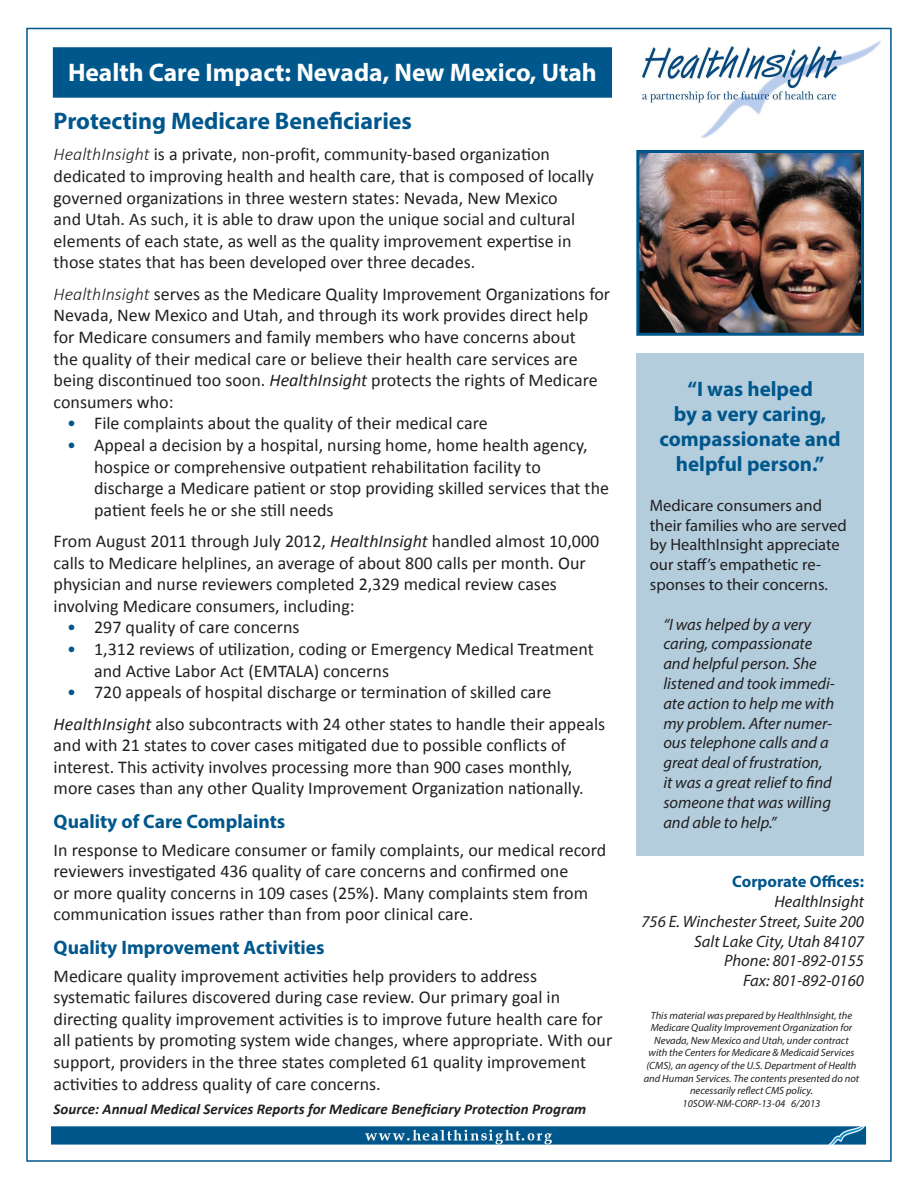
<style>
.page{position:relative;width:918px;height:1188px;background:#fff}
.page>*{position:absolute;margin:0;border:0;box-sizing:border-box;transform-origin:0 0}
.t1{font:700 25.5px "Myriad Pro";color:#fff}
.t2{font:700 24px "Myriad Pro";color:#00578c}
.t3{font:700 21px/25.2px "Myriad Pro";color:#00578c;text-align:center}
.t4{font:700 19.5px "Myriad Pro";color:#00578c}
.t5{font:18px/21.6px "Calibri";color:#231f20}
.t6{font:italic 16.5px/19.8px "Myriad Pro";color:#231f20}
.t7{font:16.5px/19.8px "Myriad Pro";color:#231f20}
.t8{font:700 16.5px "Myriad Pro";color:#00578c}
.t9{font:italic 700 15px "Calibri";color:#231f20}
.t10{font:italic 10.5px/12.6px "Myriad Pro";color:#231f20;text-align:center}
.s1{font-weight:300;font-style:italic}
.s2{font-style:italic}
.s3{color:#00578c}
</style>
<div class="page">
<img style="left:641px;top:41px;width:240px;height:97px">
<div style="left:54px;top:48px;width:557px;height:49px;background:#00578c"></div>
<div style="left:53px;top:47px;width:559px;height:51px;border:2px solid #00578c"></div>
<img style="left:53px;top:1128px;width:812px;height:15px">
<div style="left:50px;top:1125px;width:818px;height:21px;border:2px solid #fff"></div>
<div style="left:636px;top:353px;width:228px;height:502px;background:#b3cddd"></div>
<img style="left:640px;top:154px;width:220px;height:178px">
<div style="left:636px;top:150px;width:228px;height:186px;border:3px solid #00578c"></div>
<p class="t1" style="left:68px;top:56px;width:530px">Health Care Impact: Nevada, New Mexico, Utah</p>
<p class="t2" style="left:54px;top:105px;width:360px">Protecting Medicare Beneficiaries</p>
<p class="t5" style="left:54px;top:144px;width:542px"><span class="s1">HealthInsight</span> is a private, non-profit, community-based organization dedicated to improving health and health care, that is composed of locally governed organizations in three western states: Nevada, New Mexico<br>and Utah. As such, it is able to draw upon the unique social and cultural elements of each state, as well as the quality improvement expertise in those states that has been developed over three decades.</p>
<p class="t5" style="left:54px;top:283px;width:558px"><span class="s1">HealthInsight</span> serves as the Medicare Quality Improvement Organizations for Nevada, New Mexico and Utah, and through its work provides direct help for Medicare consumers and family members who have concerns about<br>the quality of their medical care or believe their health care services are being discontinued too soon. <span class="s2">HealthInsight</span> protects the rights of Medicare consumers who:</p>
<p class="t5" style="left:67px;top:413px;width:422px"><span class="s3">•</span> File complaints about the quality of their medical care</p>
<p class="t5" style="left:94px;top:434px;width:516px;text-indent:-27px"><span class="s3">•</span> Appeal a decision by a hospital, nursing home, home health agency, hospice or comprehensive outpatient rehabilitation facility to discharge a Medicare patient or stop providing skilled services that the patient feels he or she still needs</p>
<p class="t5" style="left:54px;top:530px;width:547px">From August 2011 through July 2012, <span class="s2">HealthInsight</span> handled almost 10,000 calls to Medicare helplines, an average of about 800 calls per month. Our physician and nurse reviewers completed 2,329 medical review cases involving Medicare consumers, including:</p>
<p class="t5" style="left:67px;top:617px;width:234px"><span class="s3">•</span> 297 quality of care concerns</p>
<p class="t5" style="left:94px;top:638px;width:501px;text-indent:-27px"><span class="s3">•</span> 1,312 reviews of utilization, coding or Emergency Medical Treatment and Active Labor Act (EMTALA) concerns</p>
<p class="t5" style="left:67px;top:682px;width:486px"><span class="s3">•</span> 720 appeals of hospital discharge or termination of skilled care</p>
<p class="t5" style="left:54px;top:713px;width:553px"><span class="s2">HealthInsight</span> also subcontracts with 24 other states to handle their appeals and with 21 states to cover cases mitigated due to possible conflicts of interest. This activity involves processing more than 900 cases monthly, more cases than any other Quality Improvement Organization nationally.</p>
<p class="t4" style="left:54px;top:808px;width:233px">Quality of Care Complaints</p>
<p class="t5" style="left:54px;top:839px;width:554px">In response to Medicare consumer or family complaints, our medical record reviewers investigated 436 quality of care concerns and confirmed one<br>or more quality concerns in 109 cases (25%). Many complaints stem from communication issues rather than from poor clinical care.</p>
<p class="t4" style="left:54px;top:934px;width:273px">Quality Improvement Activities</p>
<p class="t5" style="left:54px;top:965px;width:560px">Medicare quality improvement activities help providers to address systematic failures discovered during case review. Our primary goal in directing quality improvement activities is to improve future health care for all patients by promoting system wide changes, where appropriate. With our support, providers in the three states completed 61 quality improvement activities to address quality of care concerns.</p>
<p class="t9" style="left:54px;top:1100px;width:534px">Source: Annual Medical Services Reports for Medicare Beneficiary Protection Program</p>
<p class="t3" style="left:660px;top:375px;width:183px">“I was helped<br>by a very caring, compassionate and helpful person.”</p>
<p class="t7" style="left:650px;top:495px;width:198px">Medicare consumers and their families who are served by HealthInsight appreciate our staff’s empathetic re&shy;sponses to their concerns.</p>
<p class="t6" style="left:663px;top:614px;width:173px">“I was helped by a very caring, compassionate and helpful person. She listened and took immedi&shy;ate action to help me with my problem. After numer&shy;ous telephone calls and a great deal of frustration, it was a great relief to find someone that was willing and able to help.”</p>
<p class="t8" style="left:732px;top:871px;width:133px">Corporate Offices:</p>
<p class="t6" style="left:775px;top:891px;width:91px">HealthInsight</p>
<p class="t6" style="left:641px;top:911px;width:224px">756 E. Winchester Street, Suite 200</p>
<p class="t6" style="left:694px;top:931px;width:171px">Salt Lake City, Utah 84107</p>
<p class="t6" style="left:724px;top:951px;width:141px">Phone: 801-892-0155</p>
<p class="t6" style="left:743px;top:971px;width:122px">Fax: 801-892-0160</p>
<p class="t10" style="left:644px;top:1009px;width:217px">This material was prepared by HealthInsight, the Medicare Quality Improvement Organization for Nevada, New Mexico and Utah, under contract with the Centers for Medicare &amp; Medicaid Services (CMS), an agency of the U.S. Department of Health and Human Services. The contents presented do not necessarily reflect CMS policy.<br>10SOW‐NM‐CORP‐13‐04 6/2013</p>
</div>
